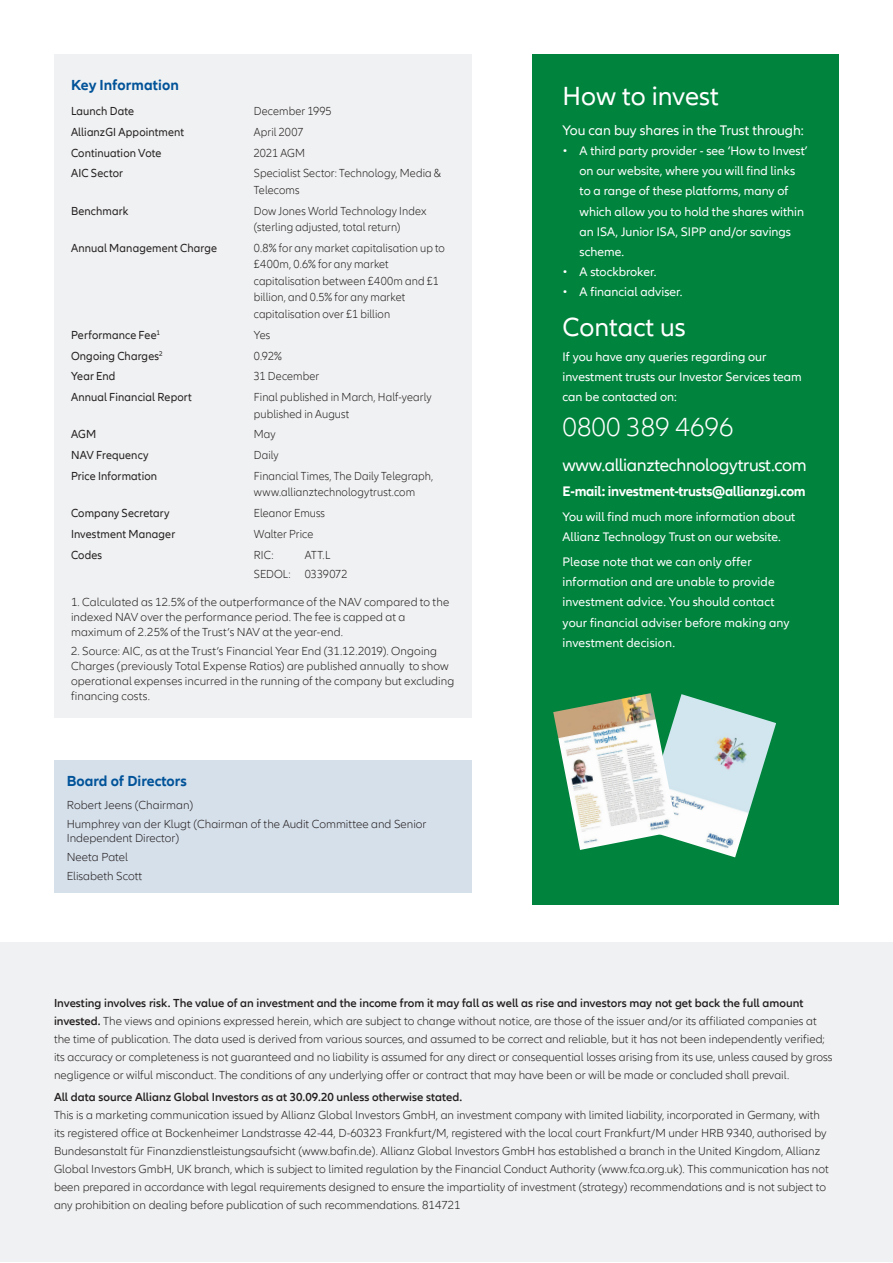
<style>
.page{position:relative;width:893px;height:1263px;background:#fff}
.page>*{position:absolute;margin:0;border:0;box-sizing:border-box;transform-origin:0 0}
.t1{font:27px "Allianz Neo";color:#fff}
.t2{font:300 27px "Allianz Neo";color:#fff}
.t3{font:18px "Allianz Neo";letter-spacing:-.02em;color:#fff}
.t4{font:700 15px "Allianz Neo";color:#015399}
.t5{font:700 14.25px "Allianz Neo";letter-spacing:-.02em;color:#fff}
.t6{font:14.25px "Allianz Neo";color:#fff}
.t7{font:12.75px/20.1px "Allianz Neo";color:#fff}
.t8{font:300 12px/18px "Allianz Neo";color:#231f20}
.t9{font:300 12px/16.5px "Allianz Neo";color:#231f20;scale:.95 1}
.t10{font:12px "Allianz Neo";letter-spacing:.01em;color:#231f20;scale:.95 1}
.t11{font:600 12px "Allianz Neo";color:#231f20}
.s1{font-weight:600}
</style>
<div class="page">
<div style="left:533px;top:54px;width:306px;height:850px;background:#00833d"></div>
<div style="left:0;top:942px;width:893px;height:319px;background:#f0f1f2"></div>
<img style="left:677px;top:694px;width:99px;height:163px">
<img style="left:553px;top:693px;width:124px;height:157px">
<div style="left:54px;top:54px;width:418px;height:663px;background:#f0f1f2"></div>
<div style="left:54px;top:760px;width:418px;height:132px;background:#d6e0eb"></div>
<p class="t4" style="left:71px;top:76px;width:109px">Key Information</p>
<p class="t10" style="left:71px;top:104px;width:68px">Launch Date</p>
<p class="t9" style="left:254px;top:103px;width:83px">December 1995</p>
<p class="t10" style="left:71px;top:125px;width:121px">AllianzGI Appointment</p>
<p class="t9" style="left:254px;top:124px;width:54px">April 2007</p>
<p class="t10" style="left:71px;top:146px;width:97px">Continuation Vote</p>
<p class="t9" style="left:254px;top:145px;width:55px">2021 AGM</p>
<p class="t10" style="left:71px;top:167px;width:56px">AIC Sector</p>
<p class="t9" style="left:254px;top:166px;width:199px">Specialist Sector: Technology, Media &amp;<br>Telecoms</p>
<p class="t10" style="left:71px;top:204px;width:62px">Benchmark</p>
<p class="t9" style="left:254px;top:203px;width:183px">Dow Jones World Technology Index (sterling adjusted, total return)</p>
<p class="t10" style="left:71px;top:241px;width:155px">Annual Management Charge</p>
<p class="t9" style="left:254px;top:240px;width:203px">0.8% for any market capitalisation up to £400m, 0.6% for any market capitalisation between £400m and £1 billion, and 0.5% for any market capitalisation over £1 billion</p>
<p class="t10" style="left:71px;top:328px;width:95px">Performance Fee<sup>1</sup></p>
<p class="t9" style="left:254px;top:327px;width:19px">Yes</p>
<p class="t10" style="left:71px;top:349px;width:98px">Ongoing Charges<sup>2</sup></p>
<p class="t9" style="left:254px;top:348px;width:31px">0.92%</p>
<p class="t10" style="left:71px;top:369px;width:48px">Year End</p>
<p class="t9" style="left:254px;top:368px;width:70px">31 December</p>
<p class="t10" style="left:71px;top:390px;width:129px">Annual Financial Report</p>
<p class="t9" style="left:254px;top:389px;width:189px">Final published in March, Half-yearly published in August</p>
<p class="t10" style="left:71px;top:427px;width:28px">AGM</p>
<p class="t9" style="left:254px;top:426px;width:25px">May</p>
<p class="t10" style="left:71px;top:448px;width:83px">NAV Frequency</p>
<p class="t9" style="left:254px;top:447px;width:28px">Daily</p>
<p class="t10" style="left:71px;top:469px;width:92px">Price Information</p>
<p class="t9" style="left:254px;top:468px;width:190px">Financial Times, The Daily Telegraph, www.allianztechnologytrust.com</p>
<p class="t10" style="left:71px;top:506px;width:105px">Company Secretary</p>
<p class="t9" style="left:254px;top:505px;width:77px">Eleanor Emuss</p>
<p class="t10" style="left:71px;top:527px;width:111px">Investment Manager</p>
<p class="t9" style="left:254px;top:526px;width:64px">Walter Price</p>
<p class="t10" style="left:71px;top:548px;width:34px">Codes</p>
<p class="t9" style="left:254px;top:547px;width:22px">RIC:</p>
<p class="t9" style="left:254px;top:545px;width:100px;line-height:19.6px;text-indent:51px">ATT.L<br>SEDOL: 0339072</p>
<p class="t8" style="left:71px;top:595px;width:380px;line-height:15px">1. Calculated as 12.5% of the outperformance of the NAV compared to the indexed NAV over the performance period. The fee is capped at a maximum of 2.25% of the Trust’s NAV at the year-end.</p>
<p class="t8" style="left:71px;top:644px;width:385px;line-height:15px">2. Source: AIC, as at the Trust’s Financial Year End (31.12.2019). Ongoing Charges (previously Total Expense Ratios) are published annually to show operational expenses incurred in the running of the company but excluding financing costs.</p>
<p class="t4" style="left:67px;top:772px;width:122px">Board of Directors</p>
<p class="t8" style="left:67px;top:796px;width:361px;line-height:18.6px">Robert Jeens (Chairman)<br>Humphrey van der Klugt (Chairman of the Audit Committee and Senior</p>
<p class="t8" style="left:67px;top:829px;width:114px;line-height:18.6px">Independent Director)<br>Neeta Patel<br>Elisabeth Scott</p>
<h1 class="t1" style="left:563px;top:81px;width:158px">How to invest</h1>
<p class="t6" style="left:563px;top:122px;width:243px">You can buy shares in the Trust through:</p>
<p class="t7" style="left:580px;top:141px;width:229px;text-indent:-17px">• A third party provider - see ‘How to Invest’ on our website, where you will find links to a range of these platforms, many of which allow you to hold the shares within an ISA, Junior ISA, SIPP and/or savings scheme.</p>
<p class="t7" style="left:563px;top:262px;width:95px">• A stockbroker.</p>
<p class="t7" style="left:563px;top:282px;width:121px">• A financial adviser.</p>
<h1 class="t1" style="left:563px;top:311px;width:125px">Contact us</h1>
<p class="t7" style="left:563px;top:347px;width:241px">If you have any queries regarding our investment trusts our Investor Services team can be contacted on:</p>
<h1 class="t2" style="left:563px;top:412px;width:172px">0800 389 4696</h1>
<h2 class="t3" style="left:563px;top:455px;width:245px">www.allianztechnologytrust.com</h2>
<p class="t5" style="left:563px;top:483px;width:245px">E-mail: investment-trusts@allianzgi.com</p>
<p class="t7" style="left:563px;top:507px;width:234px">You will find much more information about<br>Allianz Technology Trust on our website.</p>
<p class="t7" style="left:563px;top:552px;width:229px">Please note that we can only offer information and are unable to provide investment advice. You should contact your financial adviser before making any investment decision.</p>
<p class="t8" style="left:54px;top:994px;width:780px"><span class="s1">Investing involves risk. The value of an investment and the income from it may fall as well as rise and investors may not get back the full amount invested.</span> The views and opinions expressed herein, which are subject to change without notice, are those of the issuer and/or its affiliated companies at the time of publication. The data used is derived from various sources, and assumed to be correct and reliable, but it has not been independently verified; its accuracy or completeness is not guaranteed and no liability is assumed for any direct or consequential losses arising from its use, unless caused by gross negligence or wilful misconduct. The conditions of any underlying offer or contract that may have been or will be made or concluded shall prevail.</p>
<p class="t11" style="left:54px;top:1090px;width:410px">All data source Allianz Global Investors as at 30.09.20 unless otherwise stated.</p>
<p class="t8" style="left:54px;top:1106px;width:776px">This is a marketing communication issued by Allianz Global Investors GmbH, an investment company with limited liability, incorporated in Germany, with its registered office at Bockenheimer Landstrasse 42‑44, D‑60323 Frankfurt/M, registered with the local court Frankfurt/M under HRB 9340, authorised by Bundesanstalt für Finanzdienstleistungsaufsicht (www.bafin.de). Allianz Global Investors GmbH has established a branch in the United Kingdom, Allianz Global Investors GmbH, UK branch, which is subject to limited regulation by the Financial Conduct Authority (www.fca.org.uk). This communication has not been prepared in accordance with legal requirements designed to ensure the impartiality of investment (strategy) recommendations and is not subject to any prohibition on dealing before publication of such recommendations. 814721</p>
</div>
